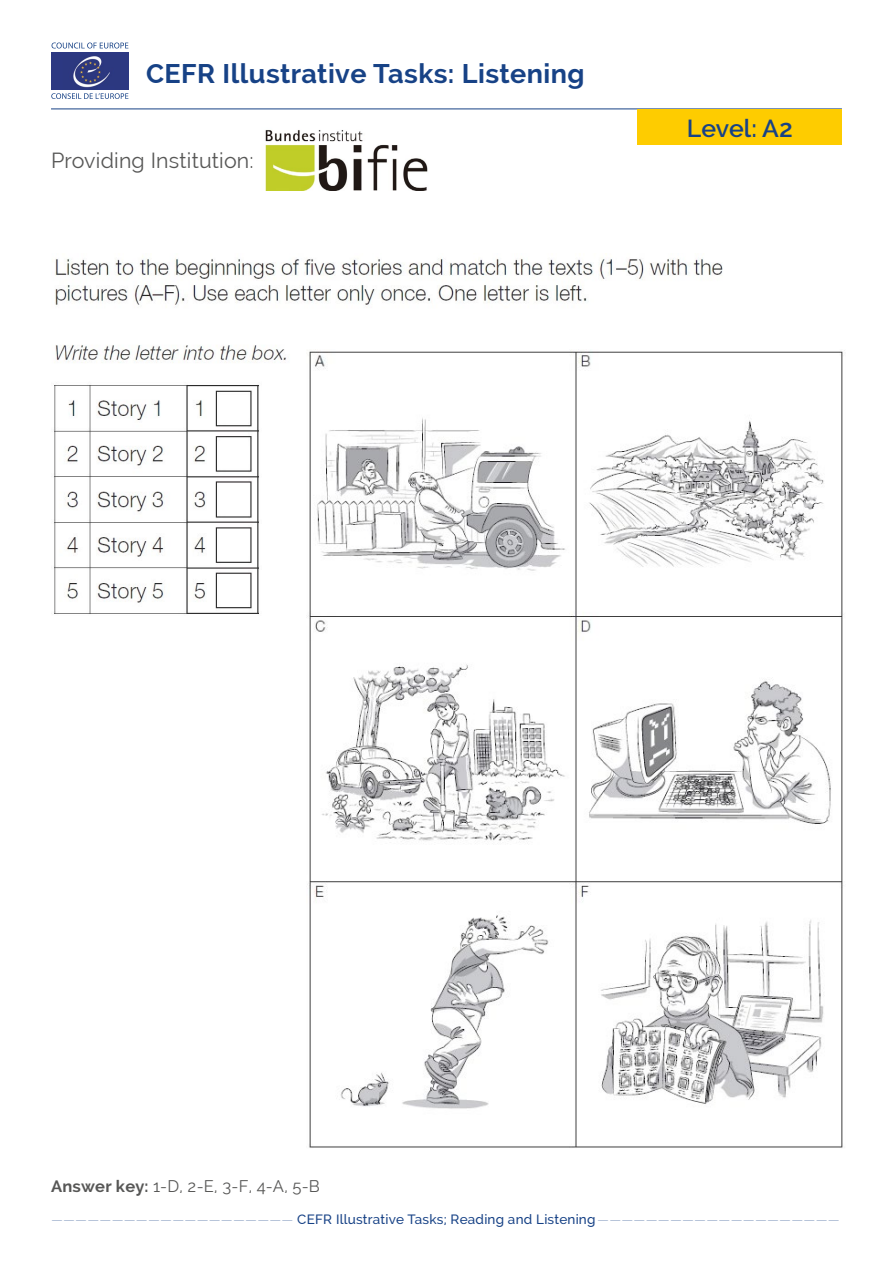
<style>
.page{position:relative;width:893px;height:1263px;background:#fff}
.page>*{position:absolute;margin:0;border:0;box-sizing:border-box;transform-origin:0 0}
.t1{font:700 27px "Raleway";letter-spacing:.015em;color:#174286}
.t2{font:600 24.75px "Raleway";color:#174286}
.t3{font:21.45px "Raleway";letter-spacing:.01em;color:#575756}
.t4{font:16.5px "Raleway";color:#575756}
.t5{font:500 13.5px "Raleway";letter-spacing:.015em;color:#174286}
.s1{font-weight:700}
.s2{font-weight:100}
</style>
<div class="page">
<img style="left:51px;top:52px;width:78px;height:38px">
<svg style="left:52px;top:43px;width:76px;height:6px"></svg>
<svg style="left:51px;top:93px;width:77px;height:6px"></svg>
<hr style="left:51px;top:109px;width:791px;height:1px;background:#174286">
<img style="left:265px;top:130px;width:163px;height:61px">
<div style="left:638px;top:109px;width:204px;height:36px;background:#fecc00"></div>
<img style="left:54px;top:256px;width:669px;height:358px">
<img style="left:307px;top:349px;width:538px;height:799px">
<h1 class="t1" style="left:146px;top:59px;width:440px">CEFR Illustrative Tasks: Listening</h1>
<h3 class="t3" style="left:51px;top:148px;width:204px">Providing Institution:</h3>
<h2 class="t2" style="left:687px;top:114px;width:107px">Level: A2</h2>
<p class="t4" style="left:51px;top:1177px;width:270px"><span class="s1">Answer key:</span> 1-D, 2-E, 3-F, 4-A, 5-B</p>
<p class="t5" style="left:51px;top:1212px;width:790px"><span class="s2">————————————————————</span> CEFR Illustrative Tasks; Reading and Listening<span class="s2">————————————————————</span></p>
</div>
